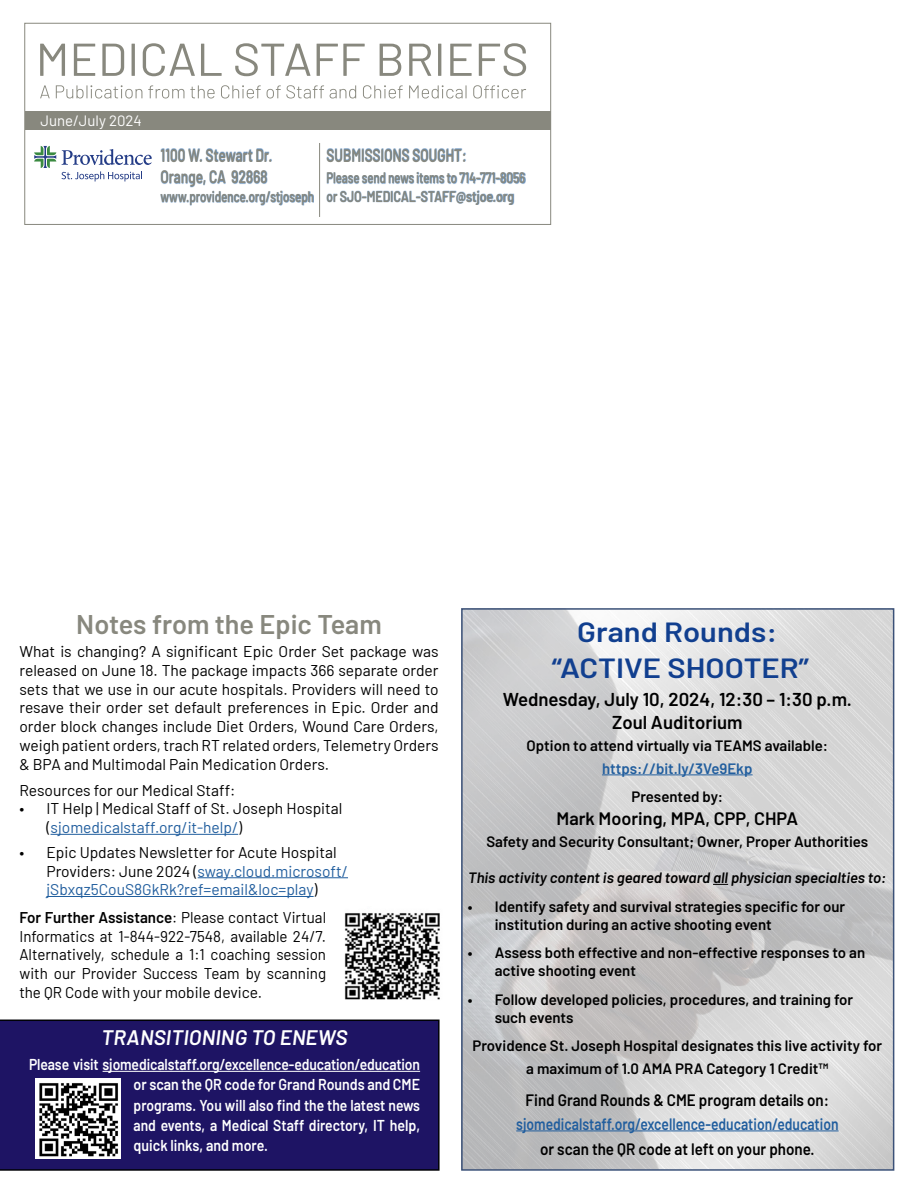
<style>
.page{position:relative;width:918px;height:1188px;background:#fff}
.page>*{position:absolute;margin:0;border:0;box-sizing:border-box;transform-origin:0 0}
.t1{font:600 27.75px/36px "Barlow";color:#113f8f;text-align:center;scale:1.11 1}
.t2{font:600 27px "Barlow";color:#88887e}
.t3{font:italic 600 21px "Barlow";letter-spacing:.005em;color:#fff}
.t4{font:600 18.6px/22.5px "Barlow";color:#000;text-align:center}
.t5{font:600 18px/21.6px "Barlow";color:#88887e;scale:.75 1}
.t6{font:600 18px "Barlow";color:#000}
.t7{font:600 16.5px "Barlow";color:#000;scale:.92 1}
.t8{font:600 16.5px "Barlow";color:#215e9e;scale:.84 1}
.t9{font:600 15.75px/20.2px "Barlow";color:#fff;text-align:justify;scale:.88 1}
.t10{font:15.6px/18.8px "Barlow";color:#000;text-align:justify}
.t11{font:600 15.45px "Barlow";letter-spacing:-.005em;color:#88887e;scale:.75 1}
.t12{font:600 15.3px/18.3px "Barlow";letter-spacing:-.005em;color:#88887e;scale:.75 1}
.t13{font:600 15px/18px "Barlow";color:#000}
.t14{font:italic 600 15px "Barlow";color:#000}
.t15{font:600 15px "Barlow";color:#215e9e}
.t16{font:15px "Barlow";color:#fff}
.s1{color:#215e9e}
.s2{font-weight:600}
</style>
<div class="page">
<div style="left:0;top:1020px;width:440px;height:151px;background:#1e1464"></div>
<div style="left:25px;top:111px;width:526px;height:19px;background:#88887e"></div>
<hr style="left:319px;top:143px;width:1px;height:74px;background:#88887e">
<svg style="left:40px;top:43px;width:486px;height:33px"></svg>
<svg style="left:62px;top:149px;width:90px;height:16px"></svg>
<svg style="left:34px;top:146px;width:22px;height:22px"></svg>
<svg style="left:62px;top:171px;width:80px;height:10px"></svg>
<svg style="left:40px;top:85px;width:486px;height:14px"></svg>
<div style="left:25px;top:23px;width:526px;height:202px;border:1px solid #88887e"></div>
<div style="left:327px;top:148px;width:199px;height:57px;background:#215e9e;opacity:.75"></div>
<div style="left:160px;top:148px;width:154px;height:57px;background:#215e9e;opacity:.75"></div>
<hr style="left:103px;top:1071px;width:317px;height:1px;background:#fff">
<img style="left:35px;top:1079px;width:85px;height:80px">
<img style="left:464px;top:611px;width:427px;height:557px">
<hr style="left:602px;top:775px;width:151px;height:1px;background:#215e9e">
<svg style="left:713px;top:884px;width:15px;height:1px"></svg>
<hr style="left:516px;top:1131px;width:323px;height:1px;background:#215e9e">
<hr style="left:51px;top:834px;width:187px;height:1px;background:#215e9e">
<hr style="left:198px;top:877px;width:150px;height:1px;background:#215e9e">
<hr style="left:46px;top:896px;width:268px;height:1px;background:#215e9e">
<img style="left:344px;top:913px;width:96px;height:87px">
<p class="t16" style="left:40px;top:110px;width:103px">June/July 2024</p>
<p class="t5" style="left:161px;top:143px;width:150px">1100 W. Stewart Dr.<br>Orange, CA 92868</p>
<p class="t11" style="left:161px;top:185px;width:206px">www.providence.org/stjoseph</p>
<p class="t5" style="left:327px;top:143px;width:188px">SUBMISSIONS SOUGHT:</p>
<p class="t12" style="left:327px;top:167px;width:266px">Please send news items to 714-771-8056 or SJO-MEDICAL-STAFF@stjoe.org</p>
<h2 class="t2" style="left:76px;top:604px;width:307px">Notes from the Epic Team</h2>
<p class="t10" style="left:19px;top:641px;width:421px">What is changing? A significant Epic Order Set package was released on June 18. The package impacts 366 separate order sets that we use in our acute hospitals. Providers will need to resave their order set default preferences in Epic. Order and order block changes include Diet Orders, Wound Care Orders, weigh patient orders, trach RT related orders, Telemetry Orders &amp; BPA and Multimodal Pain Medication Orders.</p>
<p class="t10" style="left:19px;top:780px;width:218px">Resources for our Medical Staff:</p>
<p class="t10" style="left:46px;top:798px;width:298px;text-indent:-27px">• IT Help | Medical Staff of St. Joseph Hospital (<span class="s1">sjomedicalstaff.org/it-help/</span>)</p>
<p class="t10" style="left:46px;top:842px;width:303px;text-align:left;text-indent:-27px">• Epic Updates Newsletter for Acute Hospital<br>Providers: June 2024 (<span class="s1">sway.cloud.microsoft/ jSbxqz5CouS8GkRk?ref=email&amp;loc=play</span>)</p>
<p class="t10" style="left:19px;top:907px;width:308px"><span class="s2">For Further Assistance</span>: Please contact Virtual Informatics at 1-844-922-7548, available 24/7.<br>Alternatively, schedule a 1:1 coaching session with our Provider Success Team by scanning the QR Code with your mobile device.</p>
<h3 class="t3" style="left:102px;top:1022px;width:248px">TRANSITIONING TO ENEWS</h3>
<p class="t9" style="left:134px;top:1053px;width:327px;text-indent:-104px">Please visit sjomedicalstaff.org/excellence-education/education or scan the QR code for Grand Rounds and CME programs. You will also find the the latest news and events, a Medical Staff directory, IT help, quick links, and more.</p>
<h1 class="t1" style="left:552px;top:612px;width:233px">Grand Rounds: “ACTIVE SHOOTER”</h1>
<p class="t4" style="left:503px;top:687px;width:351px">Wednesday, July 10, 2024, 12:30 – 1:30 p.m.<br>Zoul Auditorium</p>
<p class="t13" style="left:527px;top:736px;width:303px">Option to attend virtually via TEAMS available:</p>
<p class="t15" style="left:602px;top:757px;width:152px">https://bit.ly/3Ve9Ekp</p>
<p class="t13" style="left:632px;top:787px;width:93px">Presented by:</p>
<p class="t6" style="left:557px;top:805px;width:243px">Mark Mooring, MPA, CPP, CHPA</p>
<p class="t13" style="left:486px;top:832px;width:383px">Safety and Security Consultant; Owner, Proper Authorities</p>
<p class="t14" style="left:468px;top:867px;width:420px">This activity content is geared toward all physician specialties to:</p>
<p class="t13" style="left:495px;top:896px;width:352px;text-indent:-27px">• Identify safety and survival strategies specific for our institution during an active shooting event</p>
<p class="t13" style="left:495px;top:943px;width:372px;text-indent:-27px">• Assess both effective and non-effective responses to an active shooting event</p>
<p class="t13" style="left:495px;top:989px;width:360px;text-indent:-27px">• Follow developed policies, procedures, and training for such events</p>
<p class="t13" style="left:473px;top:1033px;width:411px;line-height:22.5px;text-align:center">Providence St. Joseph Hospital designates this live activity for a maximum of 1.0 AMA PRA Category 1 Credit™</p>
<p class="t7" style="left:526px;top:1088px;width:332px">Find Grand Rounds &amp; CME program details on:</p>
<p class="t8" style="left:516px;top:1112px;width:385px">sjomedicalstaff.org/excellence-education/education</p>
<p class="t7" style="left:540px;top:1137px;width:300px">or scan the QR code at left on your phone.</p>
</div>
